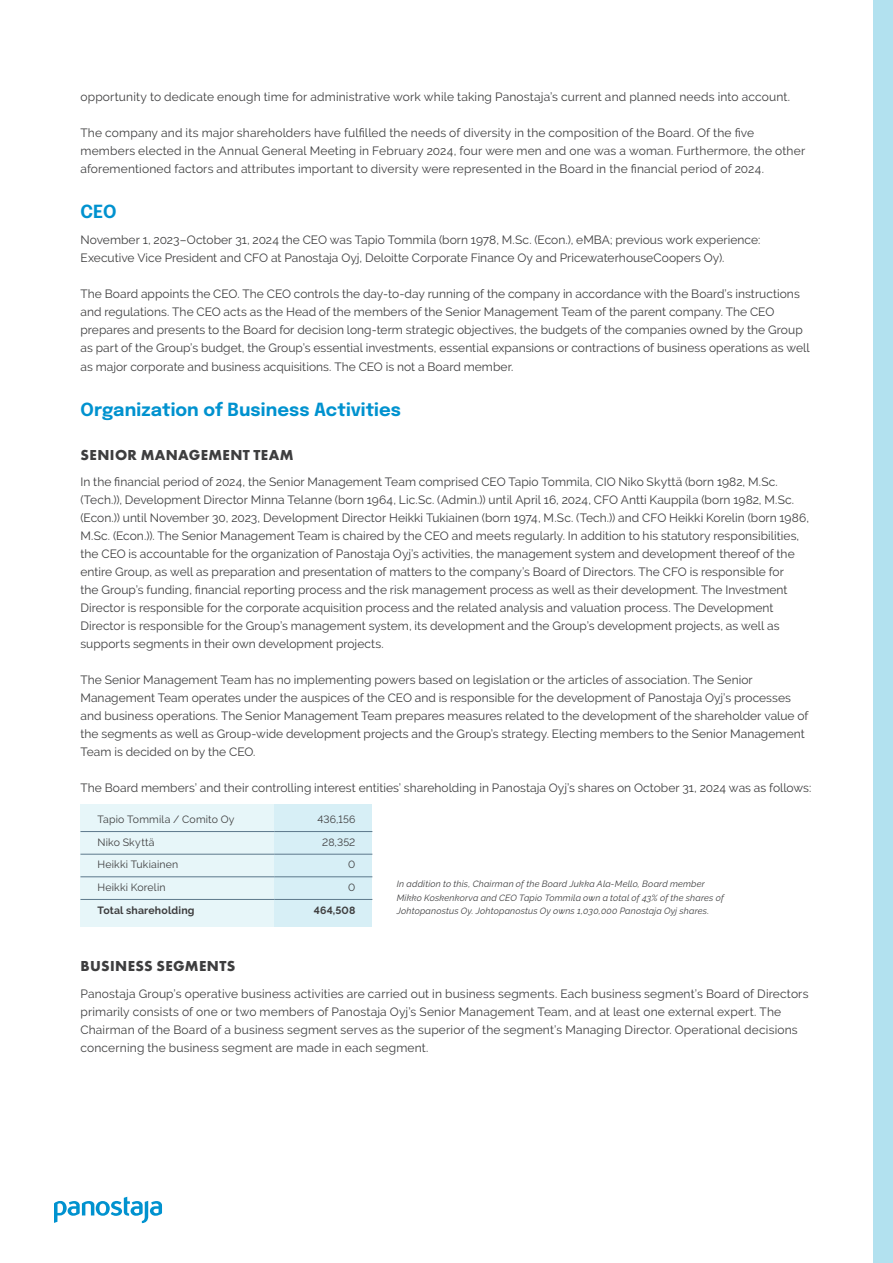
<style>
.page{position:relative;width:893px;height:1263px;background:#b2e1ef}
.page>*{position:absolute;margin:0;border:0;box-sizing:border-box;transform-origin:0 0}
.t1{font:700 18px "Epilogue";letter-spacing:.005em;color:#0092cf}
.t2{font:700 15px "Futura PT";letter-spacing:.025em;color:#3e3e3f}
.t3{font:12px/18px "Raleway";letter-spacing:.005em;color:#3e3e3f}
.t4{font:10.5px "Raleway";letter-spacing:.02em;color:#3e3e3f}
.t5{font:700 10.5px "Raleway";letter-spacing:.015em;color:#3e3e3f}
.t6{font:italic 9px/13.5px "Raleway";letter-spacing:.02em;color:#3e3e3f}
</style>
<div class="page">
<div style="left:0;top:0;width:872px;height:1263px;background:#fff"></div>
<svg style="left:54px;top:1197px;width:108px;height:26px"></svg>
<div style="left:80px;top:805px;width:292px;height:122px;background:#e7f6f9"></div>
<div style="left:275px;top:805px;width:97px;height:122px;background:#d7eff6"></div>
<hr style="left:80px;top:854px;width:195px;height:1px;background:#5c788b">
<hr style="left:275px;top:854px;width:97px;height:1px;background:#5c788b">
<hr style="left:80px;top:876px;width:195px;height:1px;background:#5c788b">
<hr style="left:275px;top:876px;width:97px;height:1px;background:#5c788b">
<hr style="left:80px;top:831px;width:195px;height:1px;background:#5c788b">
<hr style="left:275px;top:831px;width:97px;height:1px;background:#5c788b">
<hr style="left:80px;top:899px;width:195px;height:1px;background:#5c788b">
<hr style="left:275px;top:899px;width:97px;height:1px;background:#5c788b">
<p class="t3" style="left:80px;top:87px;width:711px">opportunity to dedicate enough time for administrative work while taking Panostaja’s current and planned needs into account.</p>
<p class="t3" style="left:80px;top:123px;width:726px">The company and its major shareholders have fulfilled the needs of diversity in the composition of the Board. Of the five members elected in the Annual General Meeting in February 2024, four were men and one was a woman. Furthermore, the other aforementioned factors and attributes important to diversity were represented in the Board in the financial period of 2024.</p>
<h1 class="t1" style="left:80px;top:198px;width:38px">CEO</h1>
<p class="t3" style="left:80px;top:231px;width:681px">November 1, 2023–October 31, 2024 the CEO was Tapio Tommila (born 1978, M.Sc. (Econ.), eMBA; previous work experience:<br>Executive Vice President and CFO at Panostaja Oyj, Deloitte Corporate Finance Oy and PricewaterhouseCoopers Oy).</p>
<p class="t3" style="left:80px;top:285px;width:731px">The Board appoints the CEO. The CEO controls the day-to-day running of the company in accordance with the Board’s instructions and regulations. The CEO acts as the Head of the members of the Senior Management Team of the parent company. The CEO prepares and presents to the Board for decision long-term strategic objectives, the budgets of the companies owned by the Group as part of the Group’s budget, the Group’s essential investments, essential expansions or contractions of business operations as well as major corporate and business acquisitions. The CEO is not a Board member.</p>
<h1 class="t1" style="left:80px;top:396px;width:322px">Organization of Business Activities</h1>
<p class="t2" style="left:81px;top:445px;width:215px">SENIOR MANAGEMENT TEAM</p>
<p class="t3" style="left:80px;top:473px;width:730px">In the financial period of 2024, the Senior Management Team comprised CEO Tapio Tommila, CIO Niko Skyttä (born 1982, M.Sc. (Tech.)), Development Director Minna Telanne (born 1964, Lic.Sc. (Admin.)) until April 16, 2024, CFO Antti Kauppila (born 1982, M.Sc. (Econ.)) until November 30, 2023, Development Director Heikki Tukiainen (born 1974, M.Sc. (Tech.)) and CFO Heikki Korelin (born 1986, M.Sc. (Econ.)). The Senior Management Team is chaired by the CEO and meets regularly. In addition to his statutory responsibilities, the CEO is accountable for the organization of Panostaja Oyj’s activities, the management system and development thereof of the entire Group, as well as preparation and presentation of matters to the company’s Board of Directors. The CFO is responsible for<br>the Group’s funding, financial reporting process and the risk management process as well as their development. The Investment Director is responsible for the corporate acquisition process and the related analysis and valuation process. The Development Director is responsible for the Group’s management system, its development and the Group’s development projects, as well as supports segments in their own development projects.</p>
<p class="t3" style="left:80px;top:671px;width:729px">The Senior Management Team has no implementing powers based on legislation or the articles of association. The Senior Management Team operates under the auspices of the CEO and is responsible for the development of Panostaja Oyj’s processes and business operations. The Senior Management Team prepares measures related to the development of the shareholder value of the segments as well as Group-wide development projects and the Group’s strategy. Electing members to the Senior Management Team is decided on by the CEO.</p>
<p class="t3" style="left:80px;top:779px;width:732px">The Board members’ and their controlling interest entities’ shareholding in Panostaja Oyj’s shares on October 31, 2024 was as follows:</p>
<p class="t4" style="left:97px;top:813px;width:139px">Tapio Tommila / Comito Oy</p>
<p class="t4" style="left:317px;top:813px;width:39px">436,156</p>
<p class="t4" style="left:97px;top:836px;width:59px">Niko Skyttä</p>
<p class="t4" style="left:322px;top:836px;width:35px">28,352</p>
<p class="t4" style="left:97px;top:858px;width:82px">Heikki Tukiainen</p>
<p class="t4" style="left:348px;top:858px;width:9px">0</p>
<p class="t4" style="left:97px;top:881px;width:70px">Heikki Korelin</p>
<p class="t4" style="left:348px;top:881px;width:9px">0</p>
<p class="t5" style="left:97px;top:904px;width:99px">Total shareholding</p>
<p class="t5" style="left:314px;top:904px;width:43px">464,508</p>
<p class="t6" style="left:397px;top:877px;width:329px">In addition to this, Chairman of the Board Jukka Ala-Mello, Board member<br>Mikko Koskenkorva and CEO Tapio Tommila own a total of 43% of the shares of<br>Johtopanostus Oy. Johtopanostus Oy owns 1,030,000 Panostaja Oyj shares.</p>
<p class="t2" style="left:81px;top:957px;width:156px">BUSINESS SEGMENTS</p>
<p class="t3" style="left:80px;top:984px;width:729px">Panostaja Group’s operative business activities are carried out in business segments. Each business segment’s Board of Directors primarily consists of one or two members of Panostaja Oyj’s Senior Management Team, and at least one external expert. The Chairman of the Board of a business segment serves as the superior of the segment’s Managing Director. Operational decisions concerning the business segment are made in each segment.</p>
</div>
